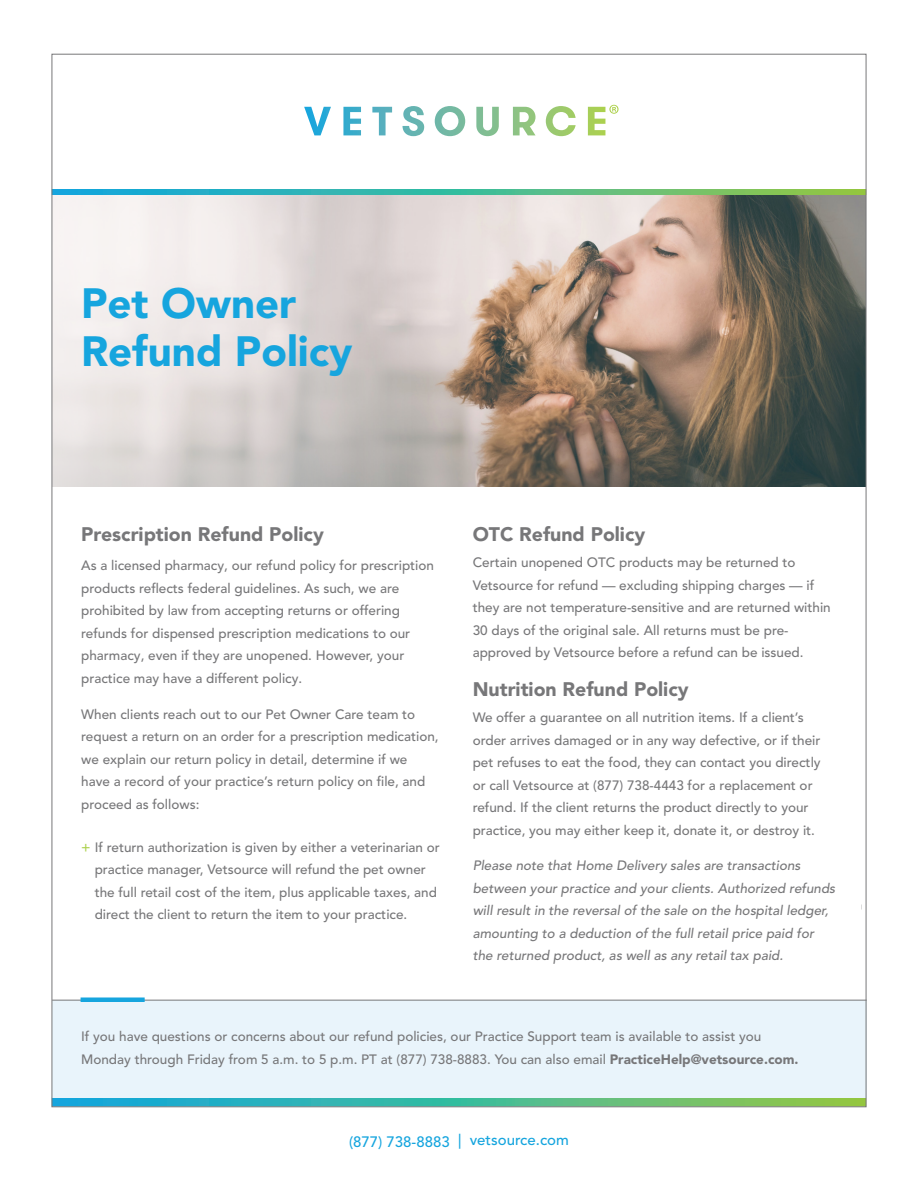
<style>
.page{position:relative;width:918px;height:1188px;background:#fff}
.page>*{position:absolute;margin:0;border:0;box-sizing:border-box;transform-origin:0 0}
.Primary_headline{font:900 42px "Avenir LT Pro";color:#16a5de}
.Smallest_subheader{font:900 19.5px "Avenir LT Pro";color:#777779}
.t1{font:500 15px "Avenir LT Pro";color:#16a5de}
.Body_Copy{font:500 13.5px/22.5px "Avenir LT Pro";color:#777779}
.Body_Copy-2{font:italic 500 13.5px/22.5px "Avenir LT Pro";color:#777779}
.Bullet{font:500 13.5px/22.5px "Avenir LT Pro";color:#777779}
.s1{font-family:"Avenir LT Std";font-size:14.25px;color:#acd14d}
.s2{font-weight:900}
</style>
<div class="page">
<img style="left:54px;top:195px;width:810px;height:292px">
<svg style="left:304px;top:105px;width:315px;height:31px"></svg>
<svg style="left:54px;top:1098px;width:810px;height:7px;background:#49b897"></svg>
<svg style="left:54px;top:189px;width:810px;height:6px;background:#49b897"></svg>
<div style="left:52px;top:1000px;width:814px;height:98px;background:#e9f4fb"></div>
<hr style="left:52px;top:1000px;width:815px;height:1px;background:#777779">
<hr style="left:81px;top:998px;width:64px;height:4px;background:#16a5de">
<p class="Primary_headline" style="left:81px;top:278px;width:217px">Pet Owner</p>
<p class="Primary_headline" style="left:81px;top:326px;width:273px">Refund Policy</p>
<p class="Smallest_subheader" style="left:81px;top:523px;width:244px">Prescription Refund Policy</p>
<p class="Body_Copy" style="left:81px;top:555px;width:354px">As a licensed pharmacy, our refund policy for prescription products reflects federal guidelines. As such, we are prohibited by law from accepting returns or offering refunds for dispensed prescription medications to our pharmacy, even if they are unopened. However, your practice may have a different policy.</p>
<p class="Body_Copy" style="left:81px;top:703px;width:359px">When clients reach out to our Pet Owner Care team to request a return on an order for a prescription medication, we explain our return policy in detail, determine if we have a record of your practice’s return policy on file, and proceed as follows:</p>
<p class="Bullet" style="left:95px;top:836px;width:347px;text-indent:-14px"><span class="s1">+</span> If return authorization is given by either a veterinarian or practice manager, Vetsource will refund the pet owner the full retail cost of the item, plus applicable taxes, and direct the client to return the item to your practice.</p>
<p class="Smallest_subheader" style="left:473px;top:523px;width:174px">OTC Refund Policy</p>
<p class="Body_Copy" style="left:473px;top:552px;width:360px">Certain unopened OTC products may be returned to Vetsource for refund — excluding shipping charges — if they are not temperature-sensitive and are returned within 30 days of the original sale. All returns must be pre&shy;approved by Vetsource before a refund can be issued.</p>
<p class="Smallest_subheader" style="left:473px;top:677px;width:217px">Nutrition Refund Policy</p>
<p class="Body_Copy" style="left:473px;top:706px;width:349px">We offer a guarantee on all nutrition items. If a client’s order arrives damaged or in any way defective, or if their pet refuses to eat the food, they can contact you directly or call Vetsource at (877) 738-4443 for a replacement or refund. If the client returns the product directly to your practice, you may either keep it, donate it, or destroy it.</p>
<p class="Body_Copy-2" style="left:473px;top:854px;width:364px">Please note that Home Delivery sales are transactions between your practice and your clients. Authorized refunds will result in the reversal of the sale on the hospital ledger, amounting to a deduction of the full retail price paid for the returned product, as well as any retail tax paid.</p>
<p class="Body_Copy" style="left:81px;top:1026px;width:719px">If you have questions or concerns about our refund policies, our Practice Support team is available to assist you<br>Monday through Friday from 5 a.m. to 5 p.m. PT at (877) 738-8883. You can also email <span class="s2">PracticeHelp@vetsource.com.</span></p>
<p class="t1" style="left:349px;top:1131px;width:221px">(877) 738-8883 | vetsource.com</p>
</div>
